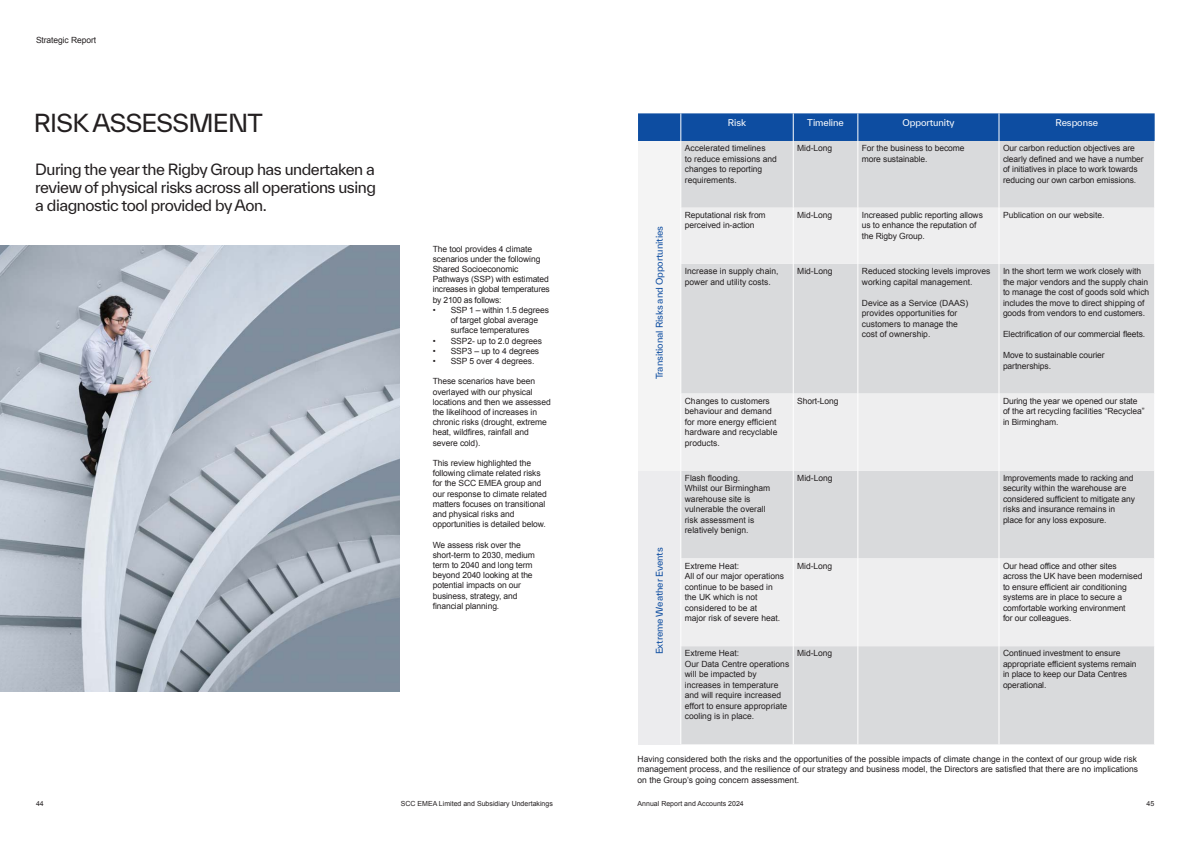
<style>
.page{position:relative;width:1191px;height:842px;background:#fff}
.page>*{position:absolute;margin:0;border:0;box-sizing:border-box;transform-origin:0 0}
.t1{font:24px "TWK Everett";letter-spacing:-.03em;color:#231f20}
.t2{font:15px/18px "TWK Everett";letter-spacing:-.03em;color:#231f20;text-align:justify}
.t3{font:9px "TWK Everett";letter-spacing:-.01em;color:#0d4da1}
.t4{font:9px "TWK Everett";letter-spacing:-.01em;color:#fff}
.t5{font:8.5px/10.5px "Arial";letter-spacing:-.01em;color:#231f20}
.t6{font:7px "Arial";color:#231f20}
</style>
<div class="page">
<div style="left:638px;top:141px;width:43px;height:330px;background:#f4f4f4"></div>
<div style="left:681px;top:141px;width:473px;height:603px;background:#d9dadc"></div>
<svg style="left:681px;top:208px;width:473px;height:438px;background:#e3e4e5"></svg>
<div style="left:638px;top:471px;width:43px;height:273px;background:#ececee"></div>
<div style="left:638px;top:113px;width:516px;height:28px;background:#0d4da1"></div>
<hr style="left:680px;top:141px;width:1px;height:67px;background:#fff">
<hr style="left:793px;top:141px;width:1px;height:67px;background:#fff">
<hr style="left:857px;top:141px;width:1px;height:67px;background:#fff">
<hr style="left:998px;top:141px;width:1px;height:67px;background:#fff">
<hr style="left:680px;top:208px;width:1px;height:56px;background:#fff">
<hr style="left:793px;top:208px;width:1px;height:56px;background:#fff">
<hr style="left:857px;top:208px;width:1px;height:56px;background:#fff">
<hr style="left:998px;top:208px;width:1px;height:56px;background:#fff">
<hr style="left:680px;top:264px;width:1px;height:130px;background:#fff">
<hr style="left:793px;top:264px;width:1px;height:130px;background:#fff">
<hr style="left:857px;top:264px;width:1px;height:130px;background:#fff">
<hr style="left:998px;top:264px;width:1px;height:130px;background:#fff">
<hr style="left:680px;top:394px;width:1px;height:77px;background:#fff">
<hr style="left:793px;top:394px;width:1px;height:77px;background:#fff">
<hr style="left:857px;top:394px;width:1px;height:77px;background:#fff">
<hr style="left:998px;top:394px;width:1px;height:77px;background:#fff">
<hr style="left:680px;top:471px;width:1px;height:87px;background:#fff">
<hr style="left:793px;top:471px;width:1px;height:87px;background:#fff">
<hr style="left:857px;top:471px;width:1px;height:87px;background:#fff">
<hr style="left:998px;top:471px;width:1px;height:87px;background:#fff">
<hr style="left:680px;top:558px;width:1px;height:88px;background:#fff">
<hr style="left:793px;top:558px;width:1px;height:88px;background:#fff">
<hr style="left:857px;top:558px;width:1px;height:88px;background:#fff">
<hr style="left:998px;top:558px;width:1px;height:88px;background:#fff">
<hr style="left:680px;top:646px;width:1px;height:98px;background:#fff">
<hr style="left:793px;top:646px;width:1px;height:98px;background:#fff">
<hr style="left:857px;top:646px;width:1px;height:98px;background:#fff">
<hr style="left:998px;top:646px;width:1px;height:98px;background:#fff">
<img style="left:0;top:245px;width:400px;height:446px">
<p class="t5" style="left:36px;top:34px;width:62px">Strategic Report</p>
<p class="t1" style="left:34px;top:106px;width:230px">RISK ASSESSMENT</p>
<p class="t2" style="left:35px;top:160px;width:342px">During the year the Rigby Group has undertaken a review of physical risks across all operations using a diagnostic tool provided by Aon.</p>
<p class="t5" style="left:433px;top:244px;width:109px;line-height:10.2px">The tool provides 4 climate scenarios under the following<br>Shared Socioeconomic</p>
<p class="t5" style="left:433px;top:274px;width:119px;line-height:10.2px;text-align:justify">Pathways (SSP) with estimated increases in global temperatures by 2100 as follows:</p>
<p class="t5" style="left:451px;top:305px;width:100px;line-height:10.2px;text-indent:-18px">• SSP 1 – within 1.5 degrees of target global average surface temperatures</p>
<p class="t5" style="left:433px;top:335px;width:111px">• SSP2- up to 2.0 degrees</p>
<p class="t5" style="left:433px;top:346px;width:108px">• SSP3 – up to 4 degrees</p>
<p class="t5" style="left:433px;top:356px;width:103px">• SSP 5 over 4 degrees.</p>
<p class="t5" style="left:433px;top:376px;width:120px;line-height:10.2px">These scenarios have been overlayed with our physical locations and then we assessed the likelihood of increases in chronic risks (drought, extreme heat, wildfires, rainfall and severe cold).</p>
<p class="t5" style="left:433px;top:458px;width:116px;line-height:10.2px">This review highlighted the following climate related risks for the SCC EMEA group and our response to climate related matters focuses on transitional and physical risks and opportunities is detailed below.</p>
<p class="t5" style="left:433px;top:539px;width:104px;line-height:10.2px">We assess risk over the short-term to 2030, medium term to 2040 and long term beyond 2040 looking at the potential impacts on our business, strategy, and financial planning.</p>
<p class="t3" style="left:653px;top:379px;width:155px;rotate:-90deg">Transitional Risks and Opportunities</p>
<p class="t3" style="left:653px;top:654px;width:108px;rotate:-90deg">Extreme Weather Events</p>
<p class="t4" style="left:728px;top:117px;width:20px">Risk</p>
<p class="t4" style="left:807px;top:117px;width:38px">Timeline</p>
<p class="t4" style="left:902px;top:117px;width:53px">Opportunity</p>
<p class="t4" style="left:1055px;top:117px;width:44px">Response</p>
<p class="t5" style="left:685px;top:143px;width:94px">Accelerated timelines<br>to reduce emissions and changes to reporting requirements.</p>
<p class="t5" style="left:797px;top:143px;width:36px">Mid-Long</p>
<p class="t5" style="left:862px;top:143px;width:104px">For the business to become more sustainable.</p>
<p class="t5" style="left:1003px;top:143px;width:142px">Our carbon reduction objectives are clearly defined and we have a number of initiatives in place to work towards reducing our own carbon emissions.</p>
<p class="t5" style="left:685px;top:210px;width:82px">Reputational risk from perceived in-action</p>
<p class="t5" style="left:797px;top:210px;width:36px">Mid-Long</p>
<p class="t5" style="left:862px;top:210px;width:123px">Increased public reporting allows us to enhance the reputation of the Rigby Group.</p>
<p class="t5" style="left:1003px;top:210px;width:103px">Publication on our website.</p>
<p class="t5" style="left:685px;top:266px;width:95px">Increase in supply chain, power and utility costs.</p>
<p class="t5" style="left:797px;top:266px;width:37px">Mid-Long</p>
<p class="t5" style="left:862px;top:266px;width:130px">Reduced stocking levels improves working capital management.</p>
<p class="t5" style="left:862px;top:297px;width:108px">Device as a Service (DAAS) provides opportunities for customers to manage the cost of ownership.</p>
<p class="t5" style="left:1003px;top:266px;width:148px">In the short term we work closely with the major vendors and the supply chain to manage the cost of goods sold which includes the move to direct shipping of goods from vendors to end customers.</p>
<p class="t5" style="left:1003px;top:329px;width:144px">Electrification of our commercial fleets.</p>
<p class="t5" style="left:1003px;top:350px;width:103px">Move to sustainable courier partnerships.</p>
<p class="t5" style="left:685px;top:396px;width:94px">Changes to customers behaviour and demand for more energy efficient hardware and recyclable products.</p>
<p class="t5" style="left:797px;top:396px;width:43px">Short-Long</p>
<p class="t5" style="left:1003px;top:396px;width:143px">During the year we opened our state of the art recycling facilities “Recyclea” in Birmingham.</p>
<p class="t5" style="left:685px;top:473px;width:87px">Flash flooding.<br>Whilst our Birmingham warehouse site is vulnerable the overall risk assessment is relatively benign.</p>
<p class="t5" style="left:797px;top:473px;width:37px">Mid-Long</p>
<p class="t5" style="left:1003px;top:473px;width:134px">Improvements made to racking and security within the warehouse are considered sufficient to mitigate any risks and insurance remains in place for any loss exposure.</p>
<p class="t5" style="left:685px;top:560px;width:101px">Extreme Heat:<br>All of our major operations continue to be based in the UK which is not considered to be at<br>major risk of severe heat.</p>
<p class="t5" style="left:797px;top:560px;width:36px">Mid-Long</p>
<p class="t5" style="left:1003px;top:560px;width:141px">Our head office and other sites across the UK have been modernised to ensure efficient air conditioning systems are in place to secure a comfortable working environment<br>for our colleagues.</p>
<p class="t5" style="left:685px;top:648px;width:106px">Extreme Heat:<br>Our Data Centre operations will be impacted by increases in temperature and will require increased effort to ensure appropriate cooling is in place.</p>
<p class="t5" style="left:797px;top:648px;width:36px">Mid-Long</p>
<p class="t5" style="left:1003px;top:648px;width:135px">Continued investment to ensure appropriate efficient systems remain in place to keep our Data Centres operational.</p>
<p class="t5" style="left:637px;top:753px;width:502px">Having considered both the risks and the opportunities of the possible impacts of climate change in the context of our group wide risk management process, and the resilience of our strategy and business model, the Directors are satisfied that there are no implications</p>
<p class="t5" style="left:637px;top:774px;width:163px">on the Group’s going concern assessment.</p>
<p class="t6" style="left:36px;top:799px;width:9px">44</p>
<p class="t6" style="left:401px;top:799px;width:154px">SCC EMEA Limited and Subsidiary Undertakings</p>
<p class="t6" style="left:637px;top:799px;width:108px">Annual Report and Accounts 2024</p>
<p class="t6" style="left:1146px;top:799px;width:9px">45</p>
</div>
